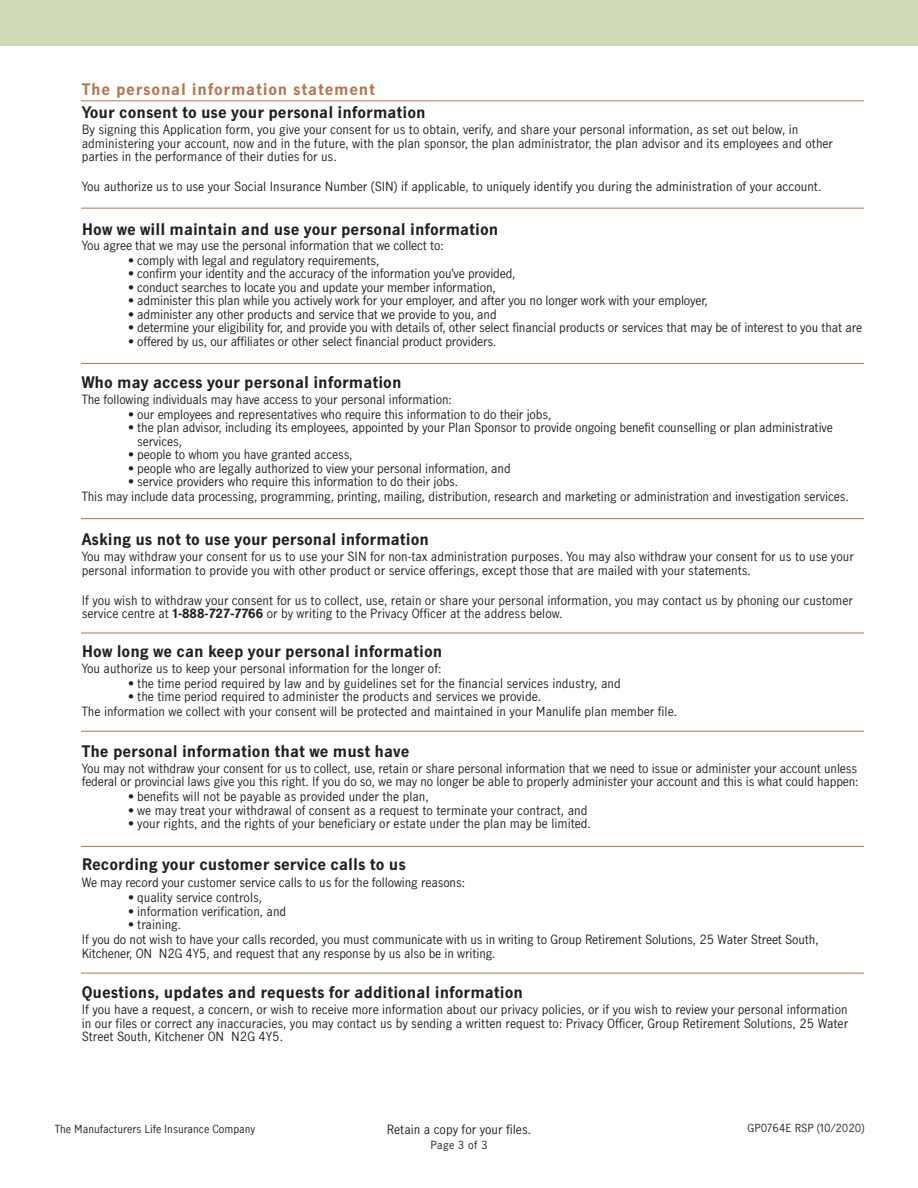
<style>
.page{position:relative;width:918px;height:1188px;background:#fff}
.page>*{position:absolute;margin:0;border:0;box-sizing:border-box;transform-origin:0 0}
.t1{font:700 15px "Manulife JH Sans";color:#231f20}
.t2{font:700 15px "Manulife JH Sans";letter-spacing:.05em;color:#b7754d}
.t3{font:12px/13.5px "Manulife JH Sans";letter-spacing:-.01em;color:#231f20}
.t4{font:10.5px "Manulife JH Sans";color:#231f20}
.s1{font-weight:700}
</style>
<div class="page">
<hr style="left:81px;top:100px;width:783px;height:1px;background:#b7754d">
<hr style="left:81px;top:208px;width:783px;height:1px;background:#b7754d">
<hr style="left:81px;top:363px;width:783px;height:1px;background:#b7754d">
<hr style="left:81px;top:518px;width:783px;height:1px;background:#b7754d">
<hr style="left:81px;top:633px;width:783px;height:1px;background:#b7754d">
<hr style="left:81px;top:731px;width:783px;height:1px;background:#b7754d">
<hr style="left:81px;top:846px;width:783px;height:1px;background:#b7754d">
<hr style="left:81px;top:973px;width:783px;height:1px;background:#b7754d">
<div style="left:0;top:0;width:918px;height:46px;background:#cedab5"></div>
<p class="t2" style="left:82px;top:78px;width:295px">The personal information statement</p>
<p class="t1" style="left:82px;top:101px;width:345px">Your consent to use your personal information</p>
<p class="t3" style="left:82px;top:122px;width:753px">By signing this Application form, you give your consent for us to obtain, verify, and share your personal information, as set out below, in administering your account, now and in the future, with the plan sponsor, the plan administrator, the plan advisor and its employees and other parties in the performance of their duties for us.</p>
<p class="t3" style="left:82px;top:179px;width:741px">You authorize us to use your Social Insurance Number (SIN) if applicable, to uniquely identify you during the administration of your account.</p>
<p class="t1" style="left:82px;top:218px;width:418px">How we will maintain and use your personal information</p>
<p class="t3" style="left:82px;top:238px;width:363px">You agree that we may use the personal information that we collect to:</p>
<p class="t3" style="left:128px;top:253px;width:253px">• comply with legal and regulatory requirements,</p>
<p class="t3" style="left:128px;top:266px;width:389px">• confirm your identity and the accuracy of the information you’ve provided,</p>
<p class="t3" style="left:128px;top:280px;width:369px">• conduct searches to locate you and update your member information,</p>
<p class="t3" style="left:128px;top:293px;width:581px">• administer this plan while you actively work for your employer, and after you no longer work with your employer,</p>
<p class="t3" style="left:128px;top:307px;width:370px">• administer any other products and service that we provide to you, and</p>
<p class="t3" style="left:128px;top:320px;width:736px">• determine your eligibility for, and provide you with details of, other select financial products or services that may be of interest to you that are</p>
<p class="t3" style="left:128px;top:334px;width:370px">• offered by us, our affiliates or other select financial product providers.</p>
<p class="t1" style="left:82px;top:371px;width:321px">Who may access your personal information</p>
<p class="t3" style="left:82px;top:392px;width:372px">The following individuals may have access to your personal information:</p>
<p class="t3" style="left:128px;top:407px;width:425px">• our employees and representatives who require this information to do their jobs,</p>
<p class="t3" style="left:137px;top:420px;width:697px;text-indent:-9px">• the plan advisor, including its employees, appointed by your Plan Sponsor to provide ongoing benefit counselling or plan administrative services,</p>
<p class="t3" style="left:128px;top:447px;width:226px">• people to whom you have granted access,</p>
<p class="t3" style="left:128px;top:461px;width:384px">• people who are legally authorized to view your personal information, and</p>
<p class="t3" style="left:82px;top:473px;width:768px;line-height:15px;text-indent:46px">• service providers who require this information to do their jobs.<br>This may include data processing, programming, printing, mailing, distribution, research and marketing or administration and investigation services.</p>
<p class="t1" style="left:82px;top:528px;width:349px">Asking us not to use your personal information</p>
<p class="t3" style="left:82px;top:550px;width:774px">You may withdraw your consent for us to use your SIN for non-tax administration purposes. You may also withdraw your consent for us to use your personal information to provide you with other product or service offerings, except those that are mailed with your statements.</p>
<p class="t3" style="left:82px;top:593px;width:773px">If you wish to withdraw your consent for us to collect, use, retain or share your personal information, you may contact us by phoning our customer service centre at <span class="s1">1-888-727-7766</span> or by writing to the Privacy Officer at the address below.</p>
<p class="t1" style="left:82px;top:641px;width:362px">How long we can keep your personal information</p>
<p class="t3" style="left:82px;top:661px;width:361px">You authorize us to keep your personal information for the longer of:</p>
<p class="t3" style="left:128px;top:676px;width:494px">• the time period required by law and by guidelines set for the financial services industry, and</p>
<p class="t3" style="left:82px;top:689px;width:597px;line-height:15px;text-indent:46px">• the time period required to administer the products and services we provide.<br>The information we collect with your consent will be protected and maintained in your Manulife plan member file.</p>
<p class="t1" style="left:82px;top:740px;width:329px">The personal information that we must have</p>
<p class="t3" style="left:82px;top:761px;width:778px">You may not withdraw your consent for us to collect, use, retain or share personal information that we need to issue or administer your account unless federal or provincial laws give you this right. If you do so, we may no longer be able to properly administer your account and this is what could happen:</p>
<p class="t3" style="left:128px;top:789px;width:302px">• benefits will not be payable as provided under the plan,</p>
<p class="t3" style="left:128px;top:803px;width:461px">• we may treat your withdrawal of consent as a request to terminate your contract, and</p>
<p class="t3" style="left:128px;top:816px;width:464px">• your rights, and the rights of your beneficiary or estate under the plan may be limited.</p>
<p class="t1" style="left:82px;top:854px;width:326px">Recording your customer service calls to us</p>
<p class="t3" style="left:82px;top:875px;width:385px">We may record your customer service calls to us for the following reasons:</p>
<p class="t3" style="left:128px;top:890px;width:135px">• quality service controls,</p>
<p class="t3" style="left:128px;top:904px;width:160px">• information verification, and</p>
<p class="t3" style="left:82px;top:917px;width:738px;line-height:15px;text-indent:46px">• training.<br>If you do not wish to have your calls recorded, you must communicate with us in writing to Group Retirement Solutions, 25 Water Street South,</p>
<p class="t3" style="left:82px;top:946px;width:415px">Kitchener, ON N2G 4Y5, and request that any response by us also be in writing.</p>
<p class="t1" style="left:82px;top:981px;width:443px">Questions, updates and requests for additional information</p>
<p class="t3" style="left:82px;top:1002px;width:768px;text-align:justify">If you have a request, a concern, or wish to receive more information about our privacy policies, or if you wish to review your personal information in our files or correct any inaccuracies, you may contact us by sending a written request to: Privacy Officer, Group Retirement Solutions, 25 Water Street South, Kitchener ON N2G 4Y5.</p>
<p class="t4" style="left:55px;top:1121px;width:202px">The Manufacturers Life Insurance Company</p>
<p class="t4" style="left:748px;top:1121px;width:119px">GP0764E RSP (10/2020)</p>
<p class="t4" style="left:430px;top:1137px;width:59px">Page 3 of 3</p>
<p class="t3" style="left:387px;top:1122px;width:146px">Retain a copy for your files.</p>
</div>
